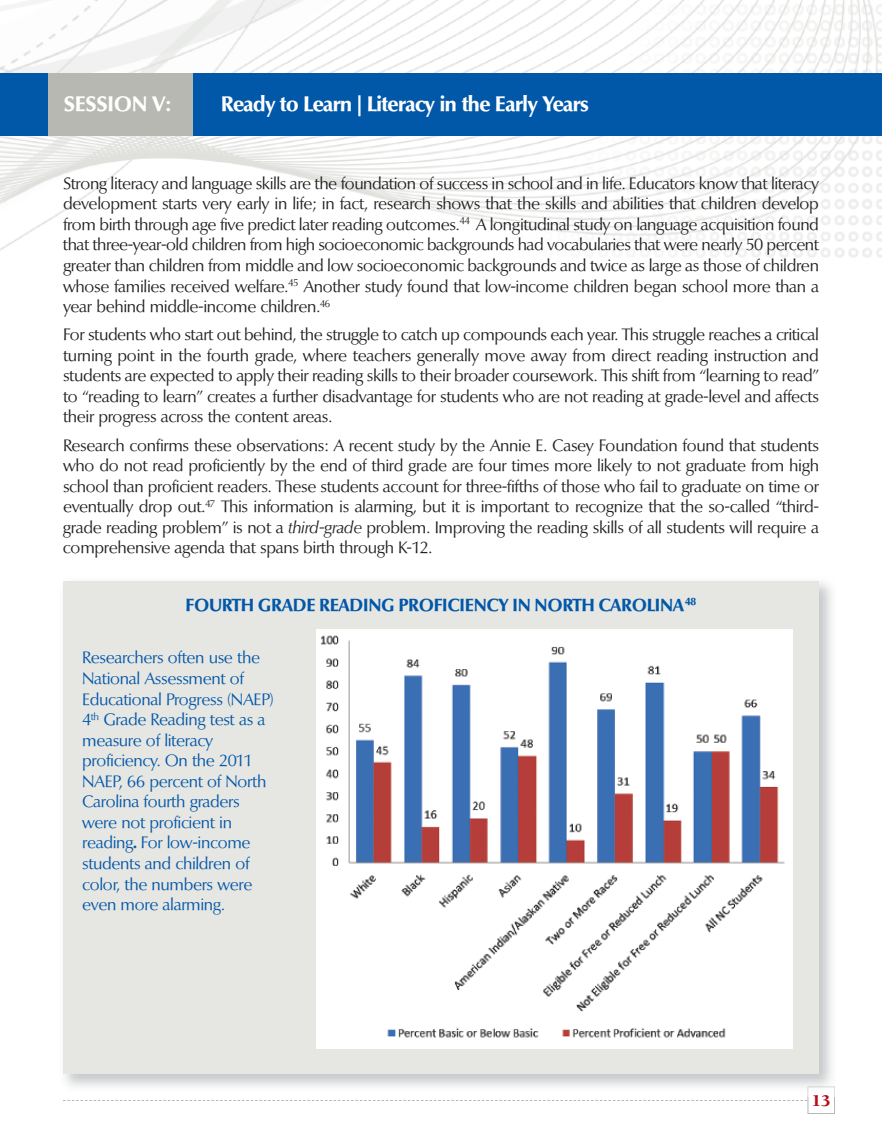
<style>
.page{position:relative;width:882px;height:1134px;background:#fff}
.page>*{position:absolute;margin:0;border:0;box-sizing:border-box;transform-origin:0 0}
.t1{font:700 21px "Optima BQ";letter-spacing:-.02em;color:#fff}
.t2{font:700 21px "Optima BQ";color:#fff}
.t3{font:700 17.5px "Optima BQ";color:#0157a8}
.t4{font:900 16.97px "Berkeley";color:#b50e1a}
.t5{font:16.62px/20.5px "Optima BQ";letter-spacing:-.02em;color:#231f20;text-align:justify}
.t6{font:16.62px/20.5px "Optima BQ";letter-spacing:-.02em;color:#0157a8}
.s1{font-style:italic}
.s2{font-weight:700}
</style>
<div class="page">
<img style="left:0;top:0;width:882px;height:258px">
<svg style="left:63px;top:1100px;width:744px;height:1px"></svg>
<div style="left:808px;top:1087px;width:27px;height:27px;border:1px solid #b7b8b2"></div>
<div style="left:0;top:73px;width:882px;height:63px;background:#0157a8"></div>
<div style="left:48px;top:73px;width:144px;height:63px;background:#b7b8b2"></div>
<img style="left:808px;top:1087px;width:27px;height:9px">
<svg style="left:813px;top:1095px;width:17px;height:1px"></svg>
<div style="left:63px;top:581px;width:756px;height:493px;background:#e6e6e3"></div>
<img style="left:317px;top:629px;width:476px;height:419px">
<p class="t2" style="left:63px;top:93px;width:109px">SESSION V:</p>
<p class="t1" style="left:221px;top:93px;width:369px">Ready to Learn | Literacy in the Early Years</p>
<p class="t5" style="left:63px;top:174px;width:758px">Strong literacy and language skills are the foundation of success in school and in life. Educators know that literacy development starts very early in life; in fact, research shows that the skills and abilities that children develop from birth through age five predict later reading outcomes.<sup>44</sup> A longitudinal study on language acquisition found that three-year-old children from high socioeconomic backgrounds had vocabularies that were nearly 50 percent greater than children from middle and low socioeconomic backgrounds and twice as large as those of children whose families received welfare.<sup>45</sup> Another study found that low-income children began school more than a year behind middle-income children.<sup>46</sup></p>
<p class="t5" style="left:63px;top:325px;width:758px">For students who start out behind, the struggle to catch up compounds each year. This struggle reaches a critical turning point in the fourth grade, where teachers generally move away from direct reading instruction and students are expected to apply their reading skills to their broader coursework. This shift from “learning to read” to “reading to learn” creates a further disadvantage for students who are not reading at grade-level and affects their progress across the content areas.</p>
<p class="t5" style="left:63px;top:435px;width:758px">Research confirms these observations: A recent study by the Annie E. Casey Foundation found that students who do not read proficiently by the end of third grade are four times more likely to not graduate from high school than proficient readers. These students account for three-fifths of those who fail to graduate on time or eventually drop out.<sup>47</sup> This information is alarming, but it is important to recognize that the so-called “third&shy;grade reading problem” is not a <span class="s1">third-grade</span> problem. Improving the reading skills of all students will require a comprehensive agenda that spans birth through K-12.</p>
<p class="t3" style="left:186px;top:596px;width:512px">FOURTH GRADE READING PROFICIENCY IN NORTH CAROLINA<sup>48</sup></p>
<p class="t6" style="left:82px;top:648px;width:193px">Researchers often use the<br>National Assessment of<br>Educational Progress (NAEP)<br>4<sup>th</sup> Grade Reading test as a measure of literacy proficiency. On the 2011<br>NAEP, 66 percent of North<br>Carolina fourth graders were not proficient in reading<span class="s2">.</span> For low-income students and children of color, the numbers were even more alarming.</p>
<p class="t4" style="left:812px;top:1094px;width:20px">13</p>
</div>
